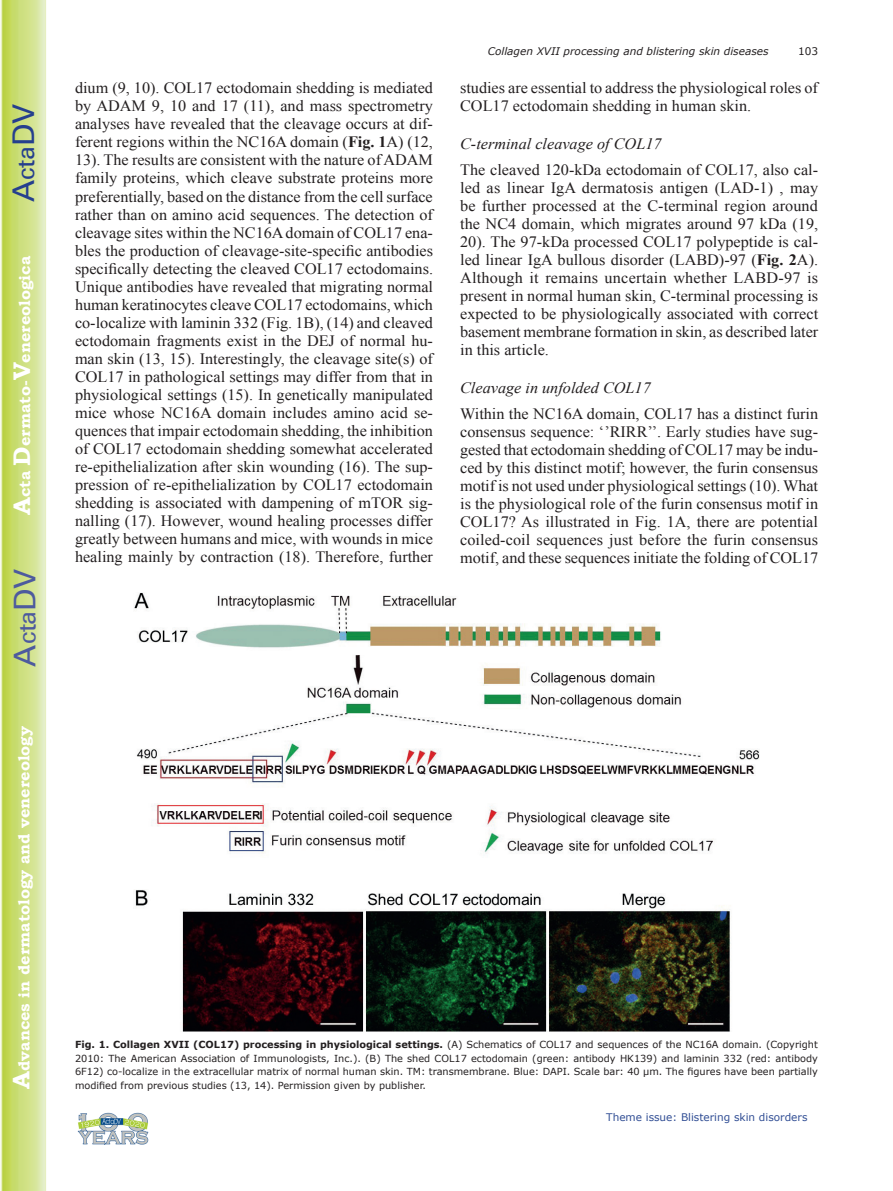
<style>
.page{position:relative;width:893px;height:1191px;background:#fff}
.page>*{position:absolute;margin:0;border:0;box-sizing:border-box;transform-origin:0 0}
.t1{font:30px "Univers";color:#4d5a9e}
.t2{font:30px "Univers";color:#253f8e}
.t3{font:15.75px/18px "Times New Roman";color:#231f20;text-align:justify}
.t4{font:700 15.75px "Bookman Old Style";color:#fff}
.t5{font:italic 15.75px "Times New Roman";color:#231f20}
.t6{font:italic 10.5px "Verdana";color:#231f20}
.t7{font:10.5px "Verdana";color:#324f95}
.t8{font:10.5px "Verdana";color:#231f20}
.t9{font:9.75px/13.5px "Verdana";color:#231f20;text-align:justify}
.s1{font-size:24px}
.s2{font-weight:700}
</style>
<div class="page">
<svg style="left:1px;top:0;width:45px;height:1191px;background:#cfe084"></svg>
<img style="left:78px;top:1113px;width:70px;height:31px">
<img style="left:134px;top:592px;width:625px;height:439px">
<h1 class="t2" style="left:6px;top:202px;width:100px;rotate:-90deg">A<span class="s1">cta</span>DV</h1>
<p class="t4" style="left:15px;top:515px;width:260px;rotate:-90deg"><span class="s1">A</span>cta <span class="s1">D</span>ermato-<span class="s1">V</span>enereologica</p>
<h1 class="t1" style="left:7px;top:666px;width:100px;rotate:-90deg">A<span class="s1">cta</span>DV</h1>
<p class="t4" style="left:15px;top:1088px;width:364px;rotate:-90deg"><span class="s1">A</span>dvances in dermatology and venereology</p>
<p class="t6" style="left:488px;top:44px;width:282px">Collagen XVII processing and blistering skin diseases</p>
<p class="t8" style="left:798px;top:44px;width:22px">103</p>
<p class="t3" style="left:75px;top:79px;width:360px">dium (9, 10). COL17 ectodomain shedding is mediated by ADAM 9, 10 and 17 (11), and mass spectrometry analyses have revealed that the cleavage occurs at dif&shy;ferent regions within the NC16A domain (<span class="s2">Fig. 1</span>A) (12, 13). The results are consistent with the nature of ADAM family proteins, which cleave substrate proteins more preferentially, based on the distance from the cell surface rather than on amino acid sequences. The detection of cleavage sites within the NC16A domain of COL17 ena&shy;bles the production of cleavage-site-specific antibodies specifically detecting the cleaved COL17 ectodomains.<br>Unique antibodies have revealed that migrating normal human keratinocytes cleave COL17 ectodomains, which co-localize with laminin 332 (Fig. 1B), (14) and cleaved ectodomain fragments exist in the DEJ of normal hu&shy;man skin (13, 15). Interestingly, the cleavage site(s) of COL17 in pathological settings may differ from that in physiological settings (15). In genetically manipulated mice whose NC16A domain includes amino acid se&shy;quences that impair ectodomain shedding, the inhibition of COL17 ectodomain shedding somewhat accelerated re-epithelialization after skin wounding (16). The sup&shy;pression of re-epithelialization by COL17 ectodomain shedding is associated with dampening of mTOR sig&shy;nalling (17). However, wound healing processes differ greatly between humans and mice, with wounds in mice healing mainly by contraction (18). Therefore, further</p>
<p class="t3" style="left:460px;top:78px;width:359px">studies are essential to address the physiological roles of<br>COL17 ectodomain shedding in human skin.</p>
<p class="t5" style="left:460px;top:133px;width:203px">C-terminal cleavage of COL17</p>
<p class="t3" style="left:460px;top:160px;width:360px">The cleaved 120-kDa ectodomain of COL17, also cal&shy;led as linear IgA dermatosis antigen (LAD-1) , may be further processed at the C-terminal region around the NC4 domain, which migrates around 97 kDa (19, 20). The 97-kDa processed COL17 polypeptide is cal&shy;led linear IgA bullous disorder (LABD)-97 (<span class="s2">Fig. 2</span>A).<br>Although it remains uncertain whether LABD-97 is present in normal human skin, C-terminal processing is expected to be physiologically associated with correct basement membrane formation in skin, as described later in this article.</p>
<p class="t5" style="left:460px;top:377px;width:192px">Cleavage in unfolded COL17</p>
<p class="t3" style="left:460px;top:404px;width:360px">Within the NC16A domain, COL17 has a distinct furin consensus sequence: ‘’RIRR’’. Early studies have sug&shy;gested that ectodomain shedding of COL17 may be indu&shy;ced by this distinct motif; however, the furin consensus motif is not used under physiological settings (10). What is the physiological role of the furin consensus motif in COL17? As illustrated in Fig. 1A, there are potential coiled-coil sequences just before the furin consensus motif, and these sequences initiate the folding of COL17</p>
<p class="t9" style="left:75px;top:1038px;width:744px"><span class="s2">Fig. 1. Collagen XVII (COL17) processing in physiological settings.</span> (A) Schematics of COL17 and sequences of the NC16A domain. (Copyright 2010: The American Association of Immunologists, Inc.). (B) The shed COL17 ectodomain (green: antibody HK139) and laminin 332 (red: antibody 6F12) co-localize in the extracellular matrix of normal human skin. TM: transmembrane. Blue: DAPI. Scale bar: 40 μm. The figures have been partially modified from previous studies (13, 14). Permission given by publisher.</p>
<p class="t7" style="left:606px;top:1110px;width:203px">Theme issue: Blistering skin disorders</p>
</div>
